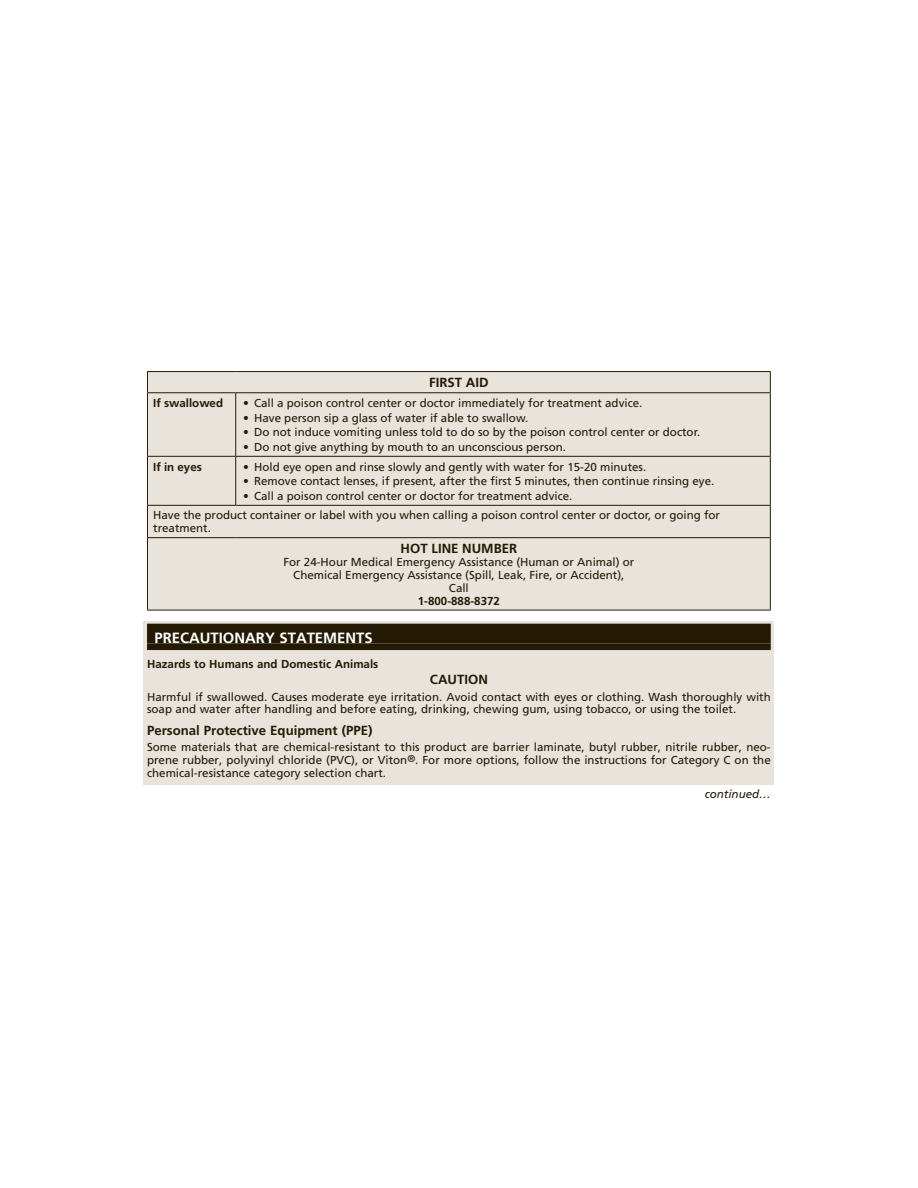
<style>
.page{position:relative;width:918px;height:1188px;background:#fff}
.page>*{position:absolute;margin:0;border:0;box-sizing:border-box;transform-origin:0 0}
.t1{font:700 14.85px "Frutiger LT Std";color:#fff}
.t2{font:700 13.2px "Frutiger LT Std";color:#241a04}
.t3{font:11.55px/12.9px "Frutiger LT Std";color:#241a04}
.t4{font:700 11.55px "Frutiger LT Std";color:#241a04}
.t5{font:italic 11.55px "Frutiger LT Std";color:#241a04}
</style>
<div class="page">
<div style="left:144px;top:621px;width:630px;height:164px;background:#e8e4dc"></div>
<div style="left:147px;top:624px;width:624px;height:19px;background:#241a04"></div>
<div style="left:147px;top:643px;width:624px;height:7px;background:#241a04"></div>
<div style="left:148px;top:372px;width:622px;height:238px;background:#e8e4dc"></div>
<hr style="left:147px;top:371px;width:89px;height:1px;background:#241a04">
<svg style="left:147px;top:372px;width:1px;height:20px"></svg>
<hr style="left:236px;top:371px;width:535px;height:1px;background:#241a04">
<svg style="left:770px;top:372px;width:1px;height:20px"></svg>
<hr style="left:147px;top:392px;width:89px;height:1px;background:#241a04">
<hr style="left:147px;top:393px;width:1px;height:63px;background:#241a04">
<hr style="left:236px;top:392px;width:535px;height:1px;background:#241a04">
<hr style="left:235px;top:393px;width:1px;height:63px;background:#241a04">
<hr style="left:770px;top:393px;width:1px;height:63px;background:#241a04">
<hr style="left:147px;top:456px;width:89px;height:1px;background:#241a04">
<hr style="left:147px;top:457px;width:1px;height:48px;background:#241a04">
<hr style="left:236px;top:456px;width:535px;height:1px;background:#241a04">
<hr style="left:235px;top:457px;width:1px;height:48px;background:#241a04">
<hr style="left:770px;top:457px;width:1px;height:48px;background:#241a04">
<hr style="left:147px;top:505px;width:89px;height:1px;background:#241a04">
<hr style="left:147px;top:506px;width:1px;height:31px;background:#241a04">
<hr style="left:236px;top:505px;width:535px;height:1px;background:#241a04">
<hr style="left:770px;top:506px;width:1px;height:31px;background:#241a04">
<hr style="left:147px;top:537px;width:89px;height:1px;background:#241a04">
<hr style="left:147px;top:538px;width:1px;height:72px;background:#241a04">
<hr style="left:236px;top:537px;width:535px;height:1px;background:#241a04">
<hr style="left:770px;top:538px;width:1px;height:72px;background:#241a04">
<hr style="left:147px;top:610px;width:624px;height:1px;background:#241a04">
<p class="t2" style="left:429px;top:377px;width:61px">FIRST AID</p>
<p class="t4" style="left:153px;top:398px;width:71px">If swallowed</p>
<p class="t3" style="left:243px;top:397px;width:401px">• Call a poison control center or doctor immediately for treatment advice.</p>
<p class="t3" style="left:243px;top:412px;width:287px">• Have person sip a glass of water if able to swallow.</p>
<p class="t3" style="left:243px;top:427px;width:459px">• Do not induce vomiting unless told to do so by the poison control center or doctor.</p>
<p class="t3" style="left:243px;top:441px;width:324px">• Do not give anything by mouth to an unconscious person.</p>
<p class="t4" style="left:153px;top:462px;width:50px">If in eyes</p>
<p class="t3" style="left:243px;top:461px;width:405px">• Hold eye open and rinse slowly and gently with water for 15-20 minutes.</p>
<p class="t3" style="left:243px;top:476px;width:473px">• Remove contact lenses, if present, after the first 5 minutes, then continue rinsing eye.</p>
<p class="t3" style="left:153px;top:487px;width:568px;line-height:19.6px;text-indent:90px">• Call a poison control center or doctor for treatment advice.<br>Have the product container or label with you when calling a poison control center or doctor, or going for</p>
<p class="t3" style="left:153px;top:523px;width:59px">treatment.</p>
<p class="t2" style="left:401px;top:543px;width:118px">HOT LINE NUMBER</p>
<p class="t3" style="left:283px;top:556px;width:353px;text-align:center">For 24-Hour Medical Emergency Assistance (Human or Animal) or<br>Chemical Emergency Assistance (Spill, Leak, Fire, or Accident),<br>Call</p>
<p class="t4" style="left:418px;top:596px;width:84px">1-800-888-8372</p>
<p class="t1" style="left:154px;top:632px;width:220px">PRECAUTIONARY STATEMENTS</p>
<p class="t4" style="left:147px;top:659px;width:233px">Hazards to Humans and Domestic Animals</p>
<p class="t2" style="left:430px;top:674px;width:59px">CAUTION</p>
<p class="t3" style="left:147px;top:691px;width:625px">Harmful if swallowed. Causes moderate eye irritation. Avoid contact with eyes or clothing. Wash thoroughly with soap and water after handling and before eating, drinking, chewing gum, using tobacco, or using the toilet.</p>
<p class="t2" style="left:147px;top:725px;width:227px">Personal Protective Equipment (PPE)</p>
<p class="t3" style="left:147px;top:742px;width:625px;text-align:justify">Some materials that are chemical-resistant to this product are barrier laminate, butyl rubber, nitrile rubber, neo&shy;prene rubber, polyvinyl chloride (PVC), or Viton<sup>®</sup>. For more options, follow the instructions for Category C on the chemical-resistance category selection chart.</p>
<p class="t5" style="left:705px;top:789px;width:68px">continued…</p>
</div>
